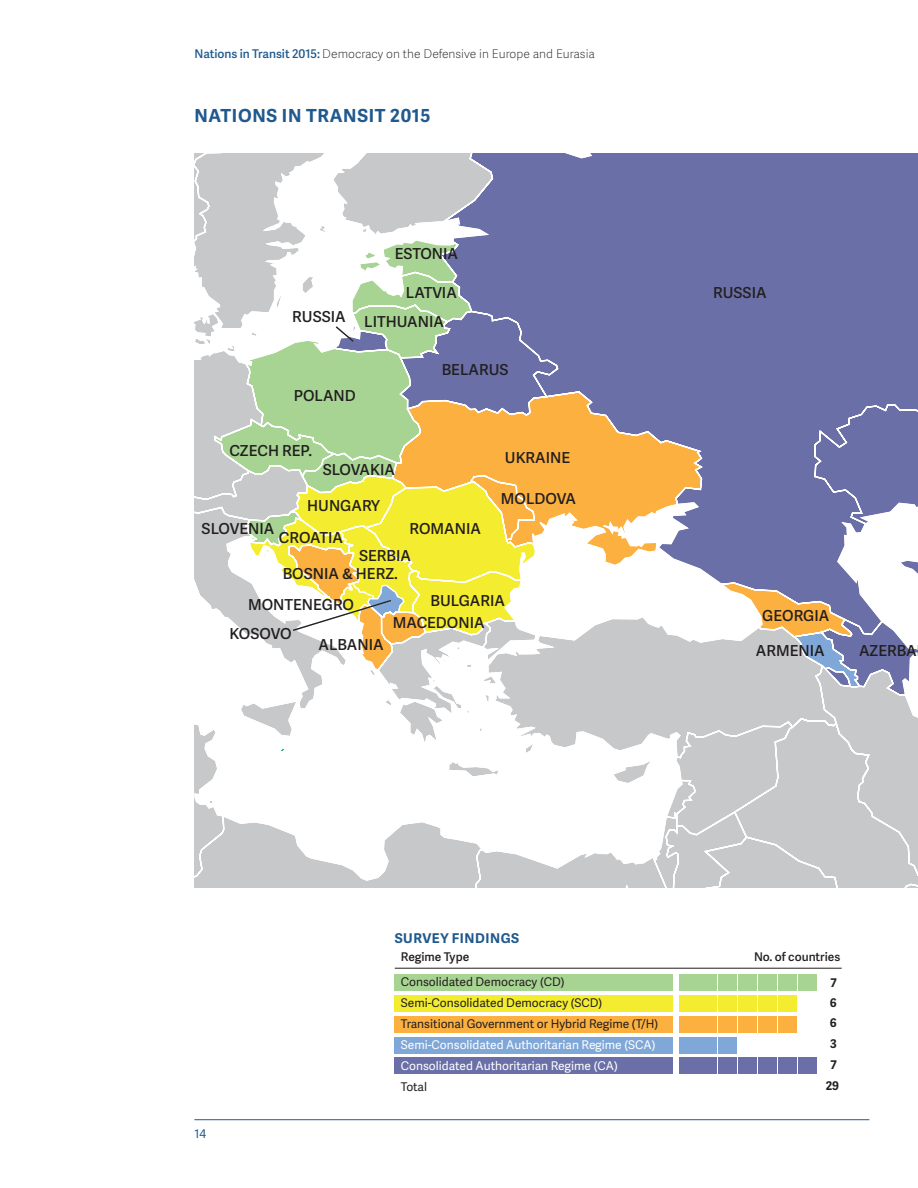
<style>
.page{position:relative;width:918px;height:1188px;background:#fff}
.page>*{position:absolute;margin:0;border:0;box-sizing:border-box;transform-origin:0 0}
.t1{font:700 18px "Adelle Sans";letter-spacing:.04em;color:#20598e}
.t2{font:600 15.15px/28.5px "Adelle Sans";color:#231f20}
.t3{font:700 13.5px "Adelle Sans";letter-spacing:.04em;color:#20598e}
.t4{font:12px/21px "Adelle Sans";color:#231f20}
.t5{font:12px/21px "Adelle Sans";color:#fff}
.t6{font:100 12px "Adelle Sans";color:#231f20}
.t7{font:600 12px "Adelle Sans";color:#231f20}
.t8{font:700 12px/20.7px "Adelle Sans";color:#231f20}
.t9{font:12px "Adelle Sans";color:#20598e}
.s1{font-weight:600;color:#20598e}
</style>
<div class="page">
<hr style="left:194px;top:1119px;width:675px;height:1px;background:#20598e">
<div style="left:395px;top:1037px;width:278px;height:16px;background:#7fa7d8"></div>
<div style="left:395px;top:1016px;width:278px;height:16px;background:#fbb03f"></div>
<div style="left:395px;top:995px;width:278px;height:17px;background:#f4ed2f"></div>
<div style="left:395px;top:974px;width:278px;height:17px;background:#a8d493"></div>
<div style="left:395px;top:1058px;width:278px;height:16px;background:#6a70a7"></div>
<svg style="left:194px;top:154px;width:724px;height:733px"></svg>
<div style="left:679px;top:974px;width:19px;height:17px;background:#a8d493"></div>
<div style="left:699px;top:974px;width:18px;height:17px;background:#a8d493"></div>
<div style="left:718px;top:974px;width:19px;height:17px;background:#a8d493"></div>
<div style="left:738px;top:974px;width:19px;height:17px;background:#a8d493"></div>
<div style="left:758px;top:974px;width:19px;height:17px;background:#a8d493"></div>
<div style="left:778px;top:974px;width:19px;height:17px;background:#a8d493"></div>
<div style="left:798px;top:974px;width:19px;height:17px;background:#a8d493"></div>
<div style="left:778px;top:995px;width:19px;height:17px;background:#f4ed2f"></div>
<div style="left:679px;top:995px;width:19px;height:17px;background:#f4ed2f"></div>
<div style="left:699px;top:995px;width:18px;height:17px;background:#f4ed2f"></div>
<div style="left:718px;top:995px;width:19px;height:17px;background:#f4ed2f"></div>
<div style="left:738px;top:995px;width:19px;height:17px;background:#f4ed2f"></div>
<div style="left:758px;top:995px;width:19px;height:17px;background:#f4ed2f"></div>
<div style="left:679px;top:1016px;width:19px;height:16px;background:#fbb03f"></div>
<div style="left:699px;top:1016px;width:18px;height:16px;background:#fbb03f"></div>
<div style="left:718px;top:1016px;width:19px;height:16px;background:#fbb03f"></div>
<div style="left:738px;top:1016px;width:19px;height:16px;background:#fbb03f"></div>
<div style="left:758px;top:1016px;width:19px;height:16px;background:#fbb03f"></div>
<div style="left:778px;top:1016px;width:19px;height:16px;background:#fbb03f"></div>
<div style="left:679px;top:1037px;width:19px;height:16px;background:#7fa7d8"></div>
<div style="left:699px;top:1037px;width:18px;height:16px;background:#7fa7d8"></div>
<div style="left:718px;top:1037px;width:19px;height:16px;background:#7fa7d8"></div>
<div style="left:679px;top:1058px;width:19px;height:16px;background:#6a70a7"></div>
<div style="left:699px;top:1058px;width:18px;height:16px;background:#6a70a7"></div>
<div style="left:718px;top:1058px;width:19px;height:16px;background:#6a70a7"></div>
<div style="left:738px;top:1058px;width:19px;height:16px;background:#6a70a7"></div>
<div style="left:758px;top:1058px;width:19px;height:16px;background:#6a70a7"></div>
<div style="left:778px;top:1058px;width:19px;height:16px;background:#6a70a7"></div>
<div style="left:798px;top:1058px;width:19px;height:16px;background:#6a70a7"></div>
<hr style="left:395px;top:968px;width:447px;height:1px;background:#231f20">
<p class="t6" style="left:194px;top:45px;width:402px"><span class="s1">Nations in Transit 2015:</span> Democracy on the Defensive in Europe and Eurasia</p>
<p class="t1" style="left:194px;top:102px;width:238px">NATIONS IN TRANSIT 2015</p>
<p class="t2" style="left:292px;top:301px;width:55px">RUSSIA</p>
<p class="t2" style="left:395px;top:239px;width:65px">ESTONIA</p>
<p class="t2" style="left:364px;top:278px;width:94px;text-indent:42px">LATVIA<br>LITHUANIA</p>
<p class="t2" style="left:294px;top:381px;width:63px">POLAND</p>
<p class="t2" style="left:442px;top:354px;width:68px">BELARUS</p>
<p class="t2" style="left:229px;top:435px;width:84px">CZECH REP.</p>
<p class="t2" style="left:323px;top:455px;width:74px">SLOVAKIA</p>
<p class="t2" style="left:307px;top:491px;width:74px">HUNGARY</p>
<p class="t2" style="left:202px;top:514px;width:74px">SLOVENIA</p>
<p class="t2" style="left:279px;top:522px;width:66px">CROATIA</p>
<p class="t2" style="left:410px;top:514px;width:73px">ROMANIA</p>
<p class="t2" style="left:283px;top:546px;width:130px;line-height:17.9px;text-indent:76px">SERBIA<br>BOSNIA &amp; HERZ.</p>
<p class="t2" style="left:505px;top:443px;width:67px">UKRAINE</p>
<p class="t2" style="left:501px;top:483px;width:77px">MOLDOVA</p>
<p class="t2" style="left:248px;top:590px;width:108px">MONTENEGRO</p>
<p class="t2" style="left:229px;top:619px;width:64px">KOSOVO</p>
<p class="t2" style="left:319px;top:630px;width:67px">ALBANIA</p>
<p class="t2" style="left:393px;top:589px;width:114px;line-height:22.4px;text-indent:38px">BULGARIA<br>MACEDONIA</p>
<p class="t2" style="left:713px;top:278px;width:55px">RUSSIA</p>
<p class="t2" style="left:762px;top:600px;width:69px">GEORGIA</p>
<p class="t2" style="left:756px;top:636px;width:70px">ARMENIA</p>
<p class="t2" style="left:859px;top:636px;width:59px">AZERBA</p>
<p class="t9" style="left:194px;top:1125px;width:13px">14</p>
<p class="t3" style="left:395px;top:929px;width:126px">SURVEY FINDINGS</p>
<p class="t7" style="left:401px;top:948px;width:70px">Regime Type</p>
<p class="t4" style="left:401px;top:970px;width:259px">Consolidated Democracy (CD)<br>Semi-Consolidated Democracy (SCD)<br>Transitional Government or Hybrid Regime (T/H)</p>
<p class="t5" style="left:401px;top:1033px;width:256px">Semi-Consolidated Authoritarian Regime (SCA)<br>Consolidated Authoritarian Regime (CA)</p>
<p class="t4" style="left:401px;top:1075px;width:28px">Total</p>
<p class="t7" style="left:754px;top:948px;width:88px">No. of countries</p>
<p class="t8" style="left:830px;top:973px;width:8px;line-height:19.4px">7<br>6</p>
<p class="t8" style="left:830px;top:1012px;width:8px;text-align:justify">6<br>3<br>7</p>
<p class="t8" style="left:826px;top:1075px;width:15px">29</p>
</div>
